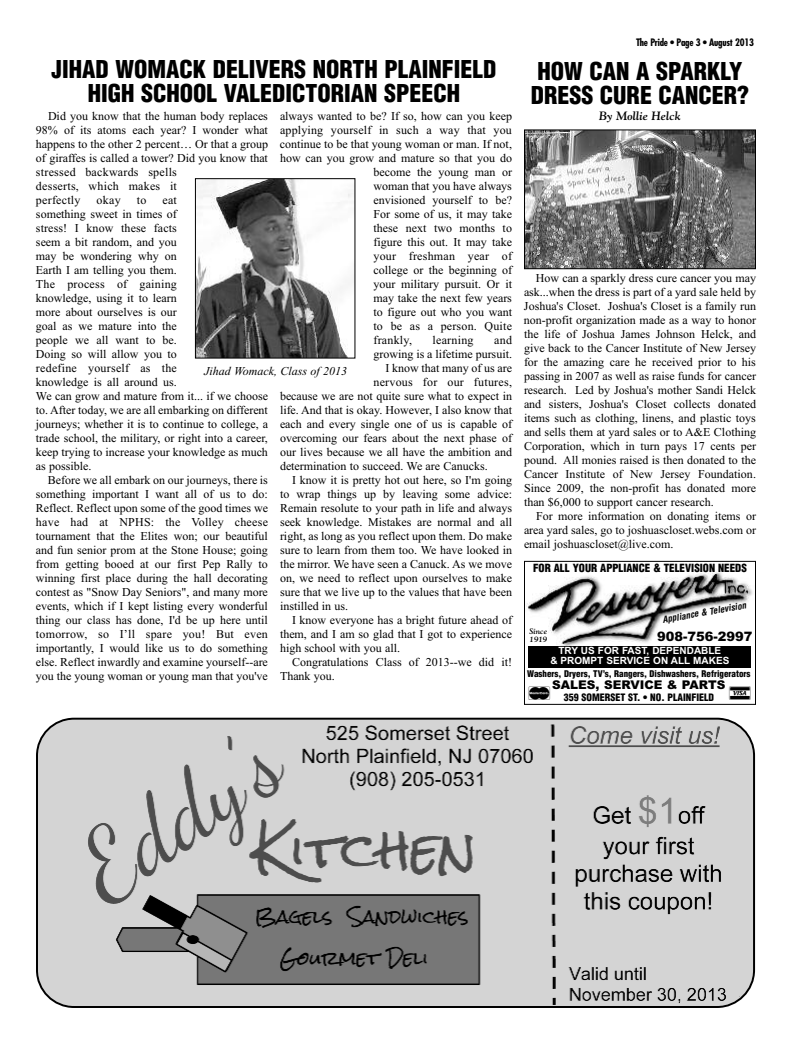
<style>
.page{position:relative;width:792px;height:1044px;background:#fff}
.page>*{position:absolute;margin:0;border:0;box-sizing:border-box;transform-origin:0 0}
.t1{font:900 condensed 24px/24px "Helvetica";color:#000;text-align:center}
.t2{font:17.6px "Credit Cards P01";color:#000}
.t3{font:900 13px "Arial";color:#000}
.t4{font:12px/14px "Times New Roman";color:#000;text-align:justify}
.t5{font:12px "Times New Roman";letter-spacing:.02em;color:#000}
.t6{font:italic 12px "Times New Roman";color:#000}
.t7{font:900 12px "Arial";color:#000}
.t8{font:italic 700 12px "Goudy";color:#000}
.t9{font:900 condensed 11px "Helvetica";color:#000}
.t10{font:700 10px/10px "Arial";color:#fff;text-align:center}
.t11{font:900 condensed 10px "Helvetica";color:#000}
.t12{font:700 condensed 10px "Futura";letter-spacing:-.025em;color:#000}
.t13{font:900 condensed 9px "Helvetica";color:#000}
.t14{font:italic 700 condensed 9px "Helvetica";color:#000}
.t15{font:italic 700 8px/8px "Goudy";color:#000}
</style>
<div class="page">
<svg style="left:36px;top:718px;width:719px;height:290px;background:#b6b6b6"></svg>
<img style="left:197px;top:180px;width:155px;height:177px">
<div style="left:195px;top:178px;width:160px;height:181px;border:1px solid #000"></div>
<img style="left:526px;top:131px;width:228px;height:136px">
<div style="left:524px;top:129px;width:232px;height:140px;border:1px solid #000"></div>
<img style="left:526px;top:569px;width:227px;height:77px">
<div style="left:524px;top:561px;width:232px;height:144px;border:1px solid #000"></div>
<div style="left:528px;top:646px;width:223px;height:21px;background:#000"></div>
<h1 class="t1" style="left:52px;top:58px;width:446px">JIHAD WOMACK DELIVERS NORTH PLAINFIELD<br>HIGH SCHOOL VALEDICTORIAN SPEECH</h1>
<p class="t4" style="left:280px;top:109px;width:234px">always wanted to be? If so, how can you keep</p>
<p class="t4" style="left:280px;top:123px;width:233px">applying yourself in such a way that you</p>
<p class="t4" style="left:280px;top:137px;width:234px">continue to be that young woman or man. If not,</p>
<p class="t4" style="left:280px;top:151px;width:234px">how can you grow and mature so that you do</p>
<p class="t4" style="left:373px;top:165px;width:140px">become the young man or</p>
<p class="t4" style="left:373px;top:179px;width:140px">woman that you have always</p>
<p class="t4" style="left:373px;top:193px;width:140px">envisioned yourself to be?</p>
<p class="t4" style="left:373px;top:207px;width:140px">For some of us, it may take</p>
<p class="t4" style="left:373px;top:221px;width:140px">these next two months to</p>
<p class="t4" style="left:373px;top:235px;width:140px">figure this out. It may take</p>
<p class="t5" style="left:373px;top:249px;width:140px">your freshman year of</p>
<p class="t4" style="left:373px;top:263px;width:140px">college or the beginning of</p>
<p class="t4" style="left:373px;top:277px;width:140px">your military pursuit. Or it</p>
<p class="t4" style="left:373px;top:291px;width:140px">may take the next few years</p>
<p class="t4" style="left:373px;top:305px;width:140px">to figure out who you want</p>
<p class="t4" style="left:373px;top:319px;width:140px">to be as a person. Quite</p>
<p class="t5" style="left:373px;top:333px;width:40px">frankly,</p>
<p class="t5" style="left:433px;top:333px;width:42px">learning</p>
<p class="t4" style="left:494px;top:333px;width:19px">and</p>
<p class="t4" style="left:373px;top:347px;width:140px">growing is a lifetime pursuit.</p>
<p class="t4" style="left:385px;top:361px;width:128px">I know that many of us are</p>
<p class="t5" style="left:373px;top:375px;width:140px">nervous for our futures,</p>
<p class="t4" style="left:280px;top:389px;width:234px">because we are not quite sure what to expect in</p>
<p class="t4" style="left:280px;top:403px;width:234px">life. And that is okay. However, I also know that</p>
<p class="t4" style="left:280px;top:417px;width:234px">each and every single one of us is capable of</p>
<p class="t4" style="left:280px;top:431px;width:234px">overcoming our fears about the next phase of</p>
<p class="t4" style="left:280px;top:445px;width:234px">our lives because we all have the ambition and</p>
<p class="t4" style="left:280px;top:459px;width:209px">determination to succeed. We are Canucks.</p>
<p class="t4" style="left:292px;top:473px;width:222px">I know it is pretty hot out here, so I'm going</p>
<p class="t4" style="left:280px;top:487px;width:234px">to wrap things up by leaving some advice:</p>
<p class="t4" style="left:280px;top:501px;width:233px">Remain resolute to your path in life and always</p>
<p class="t4" style="left:280px;top:515px;width:234px">seek knowledge. Mistakes are normal and all</p>
<p class="t4" style="left:280px;top:529px;width:234px">right, as long as you reflect upon them. Do make</p>
<p class="t4" style="left:280px;top:543px;width:234px">sure to learn from them too. We have looked in</p>
<p class="t4" style="left:280px;top:557px;width:234px">the mirror. We have seen a Canuck. As we move</p>
<p class="t4" style="left:280px;top:571px;width:234px">on, we need to reflect upon ourselves to make</p>
<p class="t4" style="left:280px;top:585px;width:234px">sure that we live up to the values that have been</p>
<p class="t4" style="left:280px;top:599px;width:70px">instilled in us.</p>
<p class="t4" style="left:292px;top:613px;width:221px">I know everyone has a bright future ahead of</p>
<p class="t4" style="left:280px;top:627px;width:234px">them, and I am so glad that I got to experience</p>
<p class="t4" style="left:280px;top:641px;width:122px">high school with you all.</p>
<p class="t4" style="left:292px;top:655px;width:222px">Congratulations Class of 2013--we did it!</p>
<p class="t4" style="left:280px;top:669px;width:56px">Thank you.</p>
<p class="t4" style="left:36px;top:109px;width:234px;text-align:left;text-indent:12px">Did you know that the human body replaces 98% of its atoms each year? I wonder what happens to the other 2 percent… Or that a group of giraffes is called a tower? Did you know that stressed backwards spells<br>desserts, which makes it<br>perfectly</p>
<p class="t4" style="left:97px;top:193px;width:26px">okay</p>
<p class="t4" style="left:137px;top:193px;width:11px">to</p>
<p class="t4" style="left:36px;top:193px;width:234px;text-align:left;text-indent:126px">eat<br>something sweet in times of<br>stress! I know these facts<br>seem a bit random, and you<br>may be wondering why on<br>Earth I am telling you them.<br>The process of gaining<br>knowledge, using it to learn<br>more about ourselves is our<br>goal as we mature into the<br>people we all want to be.<br>Doing so will allow you to<br>redefine yourself as the<br>knowledge is all around us.<br>We can grow and mature from it... if we choose to. After today, we are all embarking on different journeys; whether it is to continue to college, a trade school, the military, or right into a career, keep trying to increase your knowledge as much as possible.</p>
<p class="t4" style="left:36px;top:473px;width:234px;text-indent:12px">Before we all embark on our journeys, there is something important I want all of us to do:<br>Reflect. Reflect upon some of the good times we have had at NPHS: the Volley cheese tournament that the Elites won; our beautiful and fun senior prom at the Stone House; going from getting booed at our first Pep Rally to winning first place during the hall decorating contest as "Snow Day Seniors", and many more events, which if I kept listing every wonderful thing our class has done, I'd be up here until tomorrow, so I’ll spare you! But even importantly, I would like us to do something else. Reflect inwardly and examine yourself--are you the young woman or young man that you've</p>
<p class="t6" style="left:204px;top:364px;width:145px">Jihad Womack, Class of 2013</p>
<p class="t12" style="left:636px;top:38px;width:119px">The Pride • Page 3 • August 2013</p>
<h1 class="t1" style="left:531px;top:60px;width:220px;text-align:left">HOW CAN A SPARKLY<br>DRESS CURE CANCER?</h1>
<p class="t8" style="left:599px;top:109px;width:83px">By Mollie Helck</p>
<p class="t4" style="left:524px;top:271px;width:234px;text-indent:12px">How can a sparkly dress cure cancer you may ask...when the dress is part of a yard sale held by Joshua's Closet. Joshua's Closet is a family run non-profit organization made as a way to honor the life of Joshua James Johnson Helck, and give back to the Cancer Institute of New Jersey for the amazing care he received prior to his passing in 2007 as well as raise funds for cancer research. Led by Joshua's mother Sandi Helck and sisters, Joshua's Closet collects donated items such as clothing, linens, and plastic toys and sells them at yard sales or to A&amp;E Clothing Corporation, which in turn pays 17 cents per pound. All monies raised is then donated to the Cancer Institute of New Jersey Foundation.<br>Since 2009, the non-profit has donated more than $6,000 to support cancer research.</p>
<p class="t4" style="left:524px;top:509px;width:234px;text-indent:12px">For more information on donating items or area yard sales, go to joshuascloset.webs.com or email joshuascloset@live.com.</p>
<p class="t9" style="left:533px;top:561px;width:215px">FOR ALL YOUR APPLIANCE &amp; TELEVISION NEEDS</p>
<p class="t15" style="left:530px;top:627px;width:19px">Since<br>1919</p>
<p class="t14" style="left:662px;top:615px;width:86px;rotate:-10deg">Appliance &amp; Television</p>
<p class="t3" style="left:657px;top:629px;width:97px">908-756-2997</p>
<p class="t10" style="left:550px;top:646px;width:181px">TRY US FOR FAST, DEPENDABLE<br>&amp; PROMPT SERVICE ON ALL MAKES</p>
<p class="t13" style="left:527px;top:668px;width:225px">Washers, Dryers, TV’s, Rangers, Dishwashers, Refrigerators</p>
<p class="t7" style="left:552px;top:678px;width:175px">SALES, SERVICE &amp; PARTS</p>
<p class="t11" style="left:564px;top:691px;width:152px">359 SOMERSET ST. • NO. PLAINFIELD</p>
<h2 class="t2" style="left:528px;top:684px;width:24px">a</h2>
<h2 class="t2" style="left:729px;top:684px;width:24px">y</h2>
</div>
